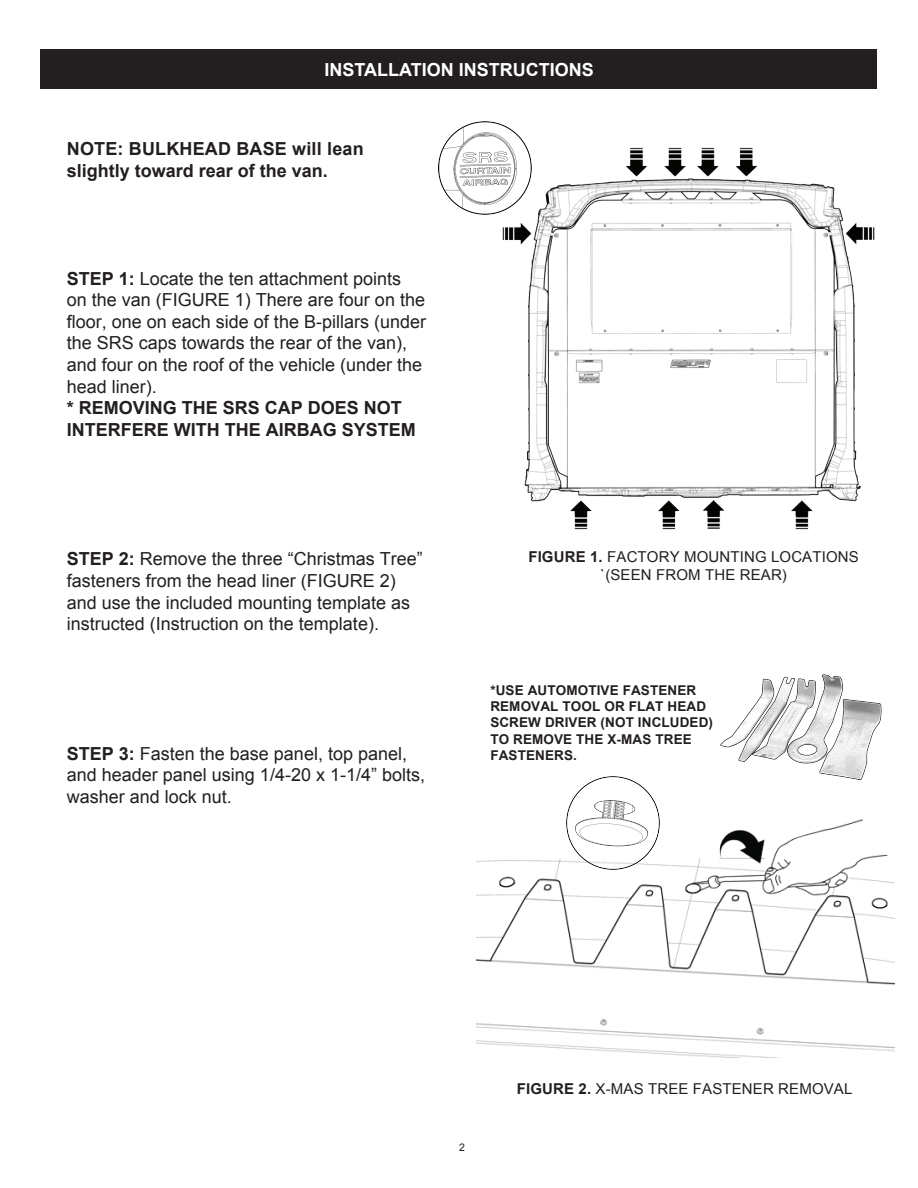
<style>
.page{position:relative;width:918px;height:1188px;background:#fff}
.page>*{position:absolute;margin:0;border:0;box-sizing:border-box;transform-origin:0 0}
.t1{font:18px/21.6px "Arial";color:#231f20}
.t2{font:700 18px/21.6px "Arial";color:#231f20}
.t3{font:700 18px "Arial";color:#fff}
.t4{font:15px/18px "Arial";letter-spacing:.01em;color:#231f20;text-align:center}
.t5{font:700 13.5px/16.2px "Arial";letter-spacing:.01em;color:#231f20}
.t6{font:10.5px "Arial";color:#231f20}
.s1{font-weight:700}
</style>
<div class="page">
<img style="left:476px;top:815px;width:419px;height:243px">
<div style="left:40px;top:50px;width:838px;height:39px;background:#231f20"></div>
<img style="left:489px;top:147px;width:386px;height:383px">
<img style="left:439px;top:121px;width:92px;height:93px">
<img style="left:566px;top:776px;width:93px;height:93px">
<img style="left:720px;top:674px;width:162px;height:106px">
<p class="t3" style="left:324px;top:58px;width:271px">INSTALLATION INSTRUCTIONS</p>
<p class="t2" style="left:67px;top:138px;width:298px">NOTE: BULKHEAD BASE will lean slightly toward rear of the van.</p>
<p class="t1" style="left:67px;top:268px;width:361px"><span class="s1">STEP 1:</span> Locate the ten attachment points<br>on the van (FIGURE 1) There are four on the floor, one on each side of the B-pillars (under the SRS caps towards the rear of the van), and four on the roof of the vehicle (under the head liner).</p>
<p class="t2" style="left:67px;top:398px;width:351px">* REMOVING THE SRS CAP DOES NOT<br>INTERFERE WITH THE AIRBAG SYSTEM</p>
<p class="t1" style="left:67px;top:548px;width:358px"><span class="s1">STEP 2:</span> Remove the three “Christmas Tree” fasteners from the head liner (FIGURE 2) and use the included mounting template as instructed (Instruction on the template).</p>
<p class="t1" style="left:67px;top:743px;width:360px"><span class="s1">STEP 3:</span> Fasten the base panel, top panel, and header panel using 1/4-20 x 1-1/4” bolts, washer and lock nut.</p>
<p class="t4" style="left:528px;top:548px;width:332px"><span class="s1">FIGURE 1.</span> FACTORY MOUNTING LOCATIONS `(SEEN FROM THE REAR)</p>
<p class="t5" style="left:490px;top:683px;width:224px">*USE AUTOMOTIVE FASTENER<br>REMOVAL TOOL OR FLAT HEAD<br>SCREW DRIVER (NOT INCLUDED)<br>TO REMOVE THE X-MAS TREE<br>FASTENERS.</p>
<p class="t6" style="left:459px;top:1141px;width:7px">2</p>
<p class="t4" style="left:517px;top:1080px;width:337px"><span class="s1">FIGURE 2.</span> X-MAS TREE FASTENER REMOVAL</p>
</div>
